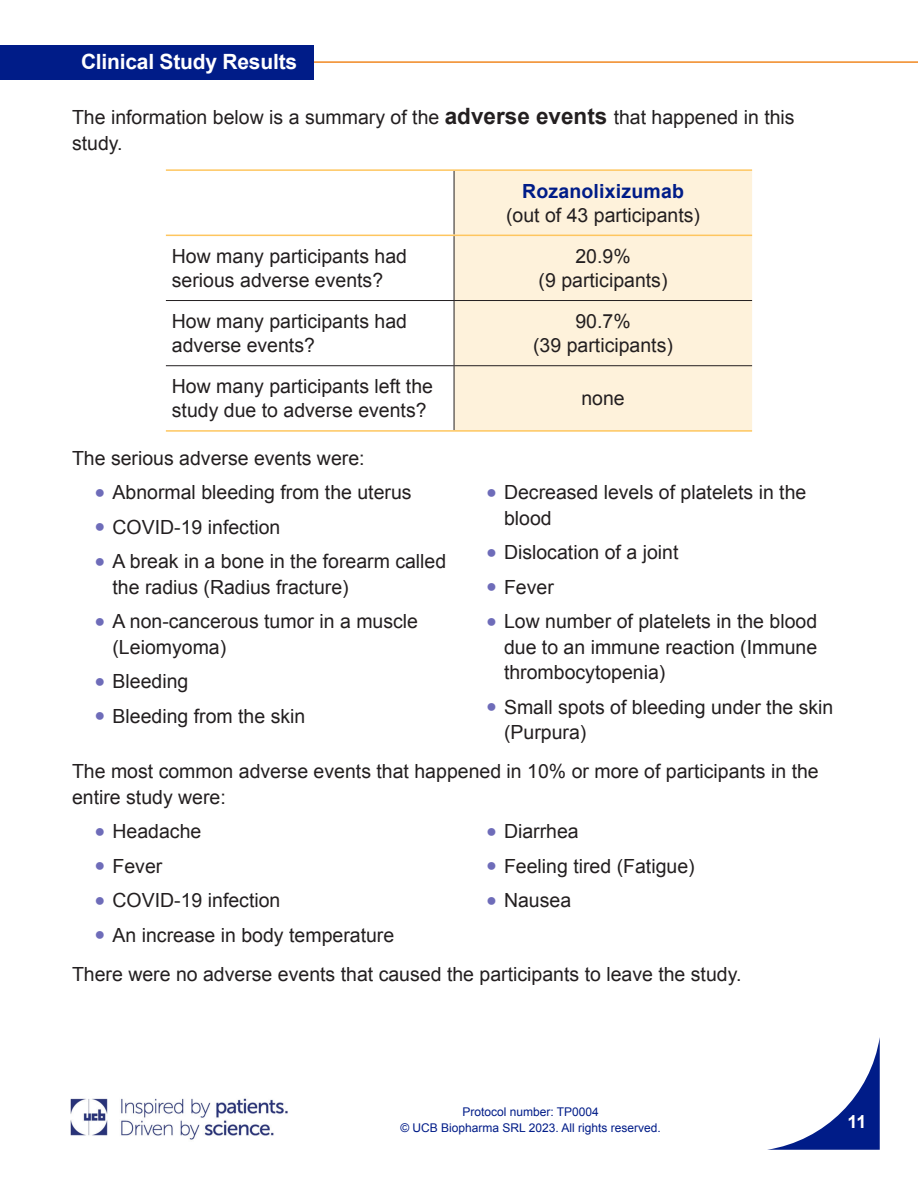
<style>
.page{position:relative;width:918px;height:1188px;background:#fff}
.page>*{position:absolute;margin:0;border:0;box-sizing:border-box;transform-origin:0 0}
.t1{font:700 21px "Arial";letter-spacing:-.01em;color:#fff}
.UCB-Body_Copy{font:19.5px/25.5px "Arial";color:#231f20}
.UCB-TABLE_Body{font:19.5px/24px "Arial";color:#231f20}
.UCB-TABLE_Col_Heads{font:700 19.5px "Arial";letter-spacing:.01em;color:#001c88}
.t2{font:700 18px "Arial";color:#fff}
.t3{font:12px/16.5px "Arial";color:#001c88;text-align:center}
.s1{font-weight:700;font-size:22.5px}
.s2{font-size:18px;color:#6e6cb9}
</style>
<div class="page">
<img style="left:70px;top:1098px;width:218px;height:42px">
<svg style="left:767px;top:1037px;width:113px;height:113px"></svg>
<hr style="left:310px;top:61px;width:608px;height:2px;background:#f08821">
<div style="left:0;top:45px;width:314px;height:34px;background:#001c88"></div>
<div style="left:455px;top:171px;width:297px;height:259px;background:#fef2db"></div>
<hr style="left:454px;top:171px;width:1px;height:64px;background:#231f20">
<hr style="left:454px;top:236px;width:1px;height:64px;background:#231f20">
<hr style="left:166px;top:300px;width:288px;height:1px;background:#231f20">
<hr style="left:454px;top:300px;width:298px;height:1px;background:#231f20">
<hr style="left:454px;top:301px;width:1px;height:64px;background:#231f20">
<hr style="left:166px;top:365px;width:288px;height:1px;background:#231f20">
<hr style="left:454px;top:365px;width:298px;height:1px;background:#231f20">
<hr style="left:454px;top:366px;width:1px;height:64px;background:#231f20">
<hr style="left:166px;top:430px;width:288px;height:2px;background:#fec65f">
<hr style="left:454px;top:430px;width:298px;height:2px;background:#fec65f">
<hr style="left:166px;top:169px;width:288px;height:2px;background:#fec65f">
<hr style="left:454px;top:169px;width:298px;height:2px;background:#fec65f">
<hr style="left:166px;top:235px;width:288px;height:1px;background:#fec65f">
<hr style="left:454px;top:235px;width:298px;height:1px;background:#fec65f">
<p class="t1" style="left:81px;top:48px;width:218px">Clinical Study Results</p>
<p class="UCB-Body_Copy" style="left:72px;top:105px;width:724px">The information below is a summary of the <span class="s1">adverse events</span> that happened in this study.</p>
<p class="UCB-TABLE_Col_Heads" style="left:522px;top:178px;width:164px">Rozanolixizumab</p>
<p class="UCB-TABLE_Body" style="left:506px;top:203px;width:196px">(out of 43 participants)</p>
<p class="UCB-TABLE_Body" style="left:172px;top:244px;width:237px">How many participants had serious adverse events?</p>
<p class="UCB-TABLE_Body" style="left:539px;top:244px;width:130px;text-align:center">20.9%<br>(9 participants)</p>
<p class="UCB-TABLE_Body" style="left:172px;top:310px;width:237px">How many participants had adverse events?</p>
<p class="UCB-TABLE_Body" style="left:533px;top:310px;width:141px;text-align:center">90.7%<br>(39 participants)</p>
<p class="UCB-TABLE_Body" style="left:172px;top:375px;width:263px">How many participants left the study due to adverse events?</p>
<p class="UCB-TABLE_Body" style="left:581px;top:387px;width:45px">none</p>
<p class="UCB-Body_Copy" style="left:72px;top:445px;width:294px">The serious adverse events were:</p>
<p class="UCB-Body_Copy" style="left:94px;top:480px;width:319px"><span class="s2">●</span> Abnormal bleeding from the uterus</p>
<p class="UCB-Body_Copy" style="left:94px;top:514px;width:187px"><span class="s2">●</span> COVID-19 infection</p>
<p class="UCB-Body_Copy" style="left:112px;top:549px;width:335px;text-indent:-18px"><span class="s2">●</span> A break in a bone in the forearm called the radius (Radius fracture)</p>
<p class="UCB-Body_Copy" style="left:112px;top:609px;width:307px;text-indent:-18px"><span class="s2">●</span> A non-cancerous tumor in a muscle (Leiomyoma)</p>
<p class="UCB-Body_Copy" style="left:94px;top:669px;width:95px"><span class="s2">●</span> Bleeding</p>
<p class="UCB-Body_Copy" style="left:94px;top:703px;width:212px"><span class="s2">●</span> Bleeding from the skin</p>
<p class="UCB-Body_Copy" style="left:504px;top:480px;width:304px;text-indent:-18px"><span class="s2">●</span> Decreased levels of platelets in the blood</p>
<p class="UCB-Body_Copy" style="left:486px;top:540px;width:194px"><span class="s2">●</span> Dislocation of a joint</p>
<p class="UCB-Body_Copy" style="left:486px;top:574px;width:69px"><span class="s2">●</span> Fever</p>
<p class="UCB-Body_Copy" style="left:504px;top:609px;width:315px;text-align:justify;text-indent:-18px"><span class="s2">●</span> Low number of platelets in the blood due to an immune reaction (Immune thrombocytopenia)</p>
<p class="UCB-Body_Copy" style="left:504px;top:694px;width:331px;text-indent:-18px"><span class="s2">●</span> Small spots of bleeding under the skin (Purpura)</p>
<p class="UCB-Body_Copy" style="left:72px;top:759px;width:748px">The most common adverse events that happened in 10% or more of participants in the entire study were:</p>
<p class="UCB-Body_Copy" style="left:94px;top:819px;width:108px"><span class="s2">●</span> Headache</p>
<p class="UCB-Body_Copy" style="left:94px;top:853px;width:69px"><span class="s2">●</span> Fever</p>
<p class="UCB-Body_Copy" style="left:94px;top:888px;width:187px"><span class="s2">●</span> COVID-19 infection</p>
<p class="UCB-Body_Copy" style="left:94px;top:922px;width:301px"><span class="s2">●</span> An increase in body temperature</p>
<p class="UCB-Body_Copy" style="left:486px;top:819px;width:94px"><span class="s2">●</span> Diarrhea</p>
<p class="UCB-Body_Copy" style="left:486px;top:853px;width:210px"><span class="s2">●</span> Feeling tired (Fatigue)</p>
<p class="UCB-Body_Copy" style="left:486px;top:888px;width:87px"><span class="s2">●</span> Nausea</p>
<p class="UCB-Body_Copy" style="left:72px;top:961px;width:671px">There were no adverse events that caused the participants to leave the study.</p>
<p class="t3" style="left:400px;top:1103px;width:262px">Protocol number: TP0004<br>© UCB Biopharma SRL 2023. All rights reserved.</p>
<p class="t2" style="left:847px;top:1109px;width:21px">11</p>
</div>
